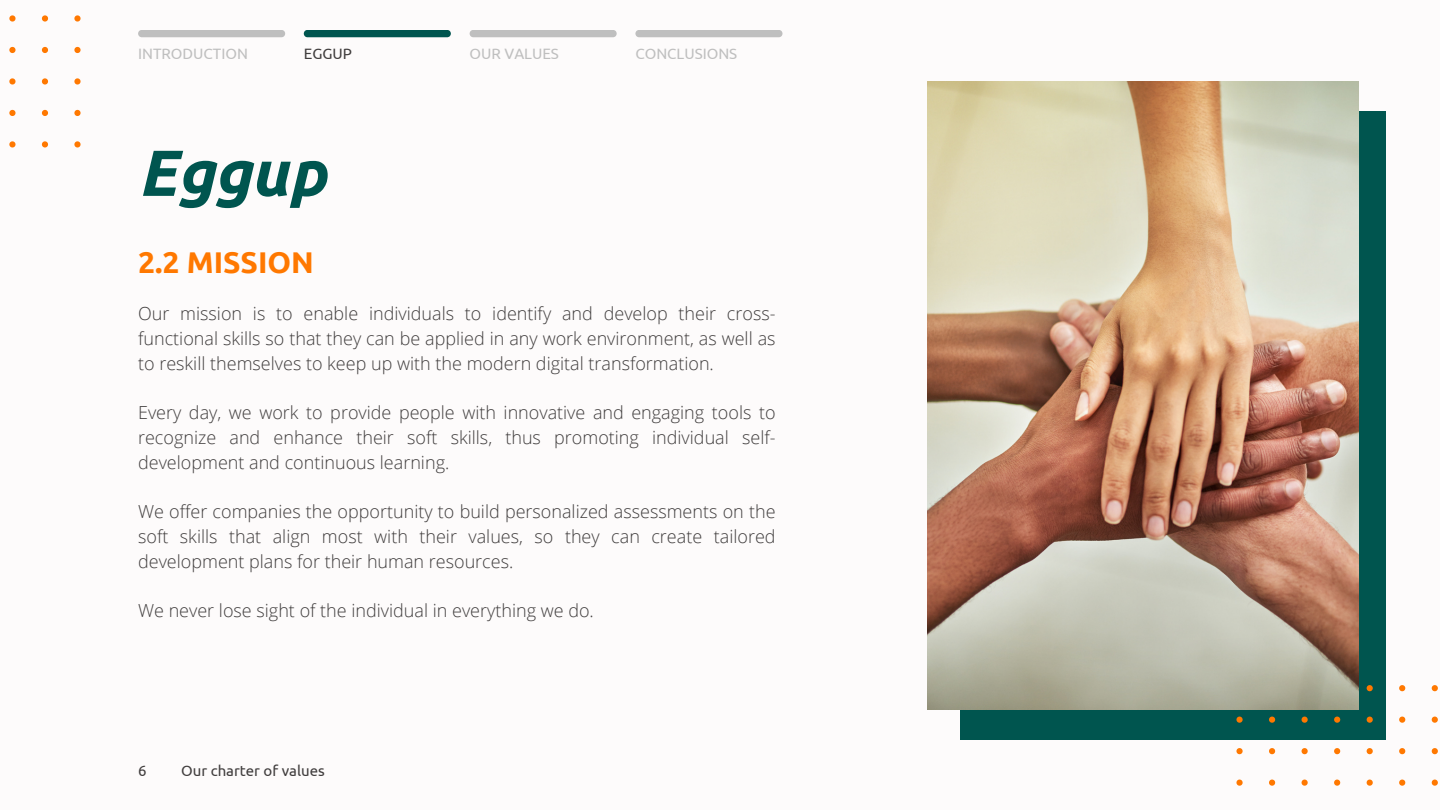
<style>
.page{position:relative;width:1440px;height:810px;background:#fdfbfb}
.page>*{position:absolute;margin:0;border:0;box-sizing:border-box;transform-origin:0 0}
.t1{font:italic 700 65px "Ubuntu";color:#00554f}
.t2{font:700 30px "Ubuntu";color:#ff7800}
.t3{font:300 18px/24.8px "Open Sans";color:#403d3d;text-align:justify}
.t4{font:15px "Ubuntu";color:#bfbfbf}
.t5{font:15px "Ubuntu";color:#403d3d}
</style>
<div class="page">
<svg style="left:9px;top:15px;width:72px;height:133px"></svg>
<svg style="left:138px;top:30px;width:147px;height:7px"></svg>
<svg style="left:304px;top:30px;width:147px;height:7px"></svg>
<svg style="left:470px;top:30px;width:147px;height:7px"></svg>
<svg style="left:635px;top:30px;width:148px;height:7px"></svg>
<div style="left:960px;top:111px;width:426px;height:629px;background:#00554f"></div>
<svg style="left:1236px;top:685px;width:202px;height:101px"></svg>
<img style="left:927px;top:81px;width:432px;height:629px">
<p class="t4" style="left:138px;top:45px;width:111px">INTRODUCTION</p>
<p class="t5" style="left:304px;top:45px;width:50px">EGGUP</p>
<p class="t4" style="left:470px;top:45px;width:91px">OUR VALUES</p>
<p class="t4" style="left:635px;top:45px;width:103px">CONCLUSIONS</p>
<p class="t1" style="left:138px;top:135px;width:189px">Eggup</p>
<p class="t2" style="left:138px;top:245px;width:177px">2.2 MISSION</p>
<p class="t3" style="left:138px;top:301px;width:639px">Our mission is to enable individuals to identify and develop their cross&shy;functional skills so that they can be applied in any work environment, as well as to reskill themselves to keep up with the modern digital transformation.</p>
<p class="t3" style="left:138px;top:400px;width:639px">Every day, we work to provide people with innovative and engaging tools to recognize and enhance their soft skills, thus promoting individual self&shy;development and continuous learning.</p>
<p class="t3" style="left:138px;top:499px;width:639px">We offer companies the opportunity to build personalized assessments on the soft skills that align most with their values, so they can create tailored development plans for their human resources.</p>
<p class="t3" style="left:138px;top:598px;width:457px">We never lose sight of the individual in everything we do.</p>
<p class="t5" style="left:138px;top:762px;width:10px">6</p>
<p class="t5" style="left:181px;top:762px;width:145px">Our charter of values</p>
</div>
